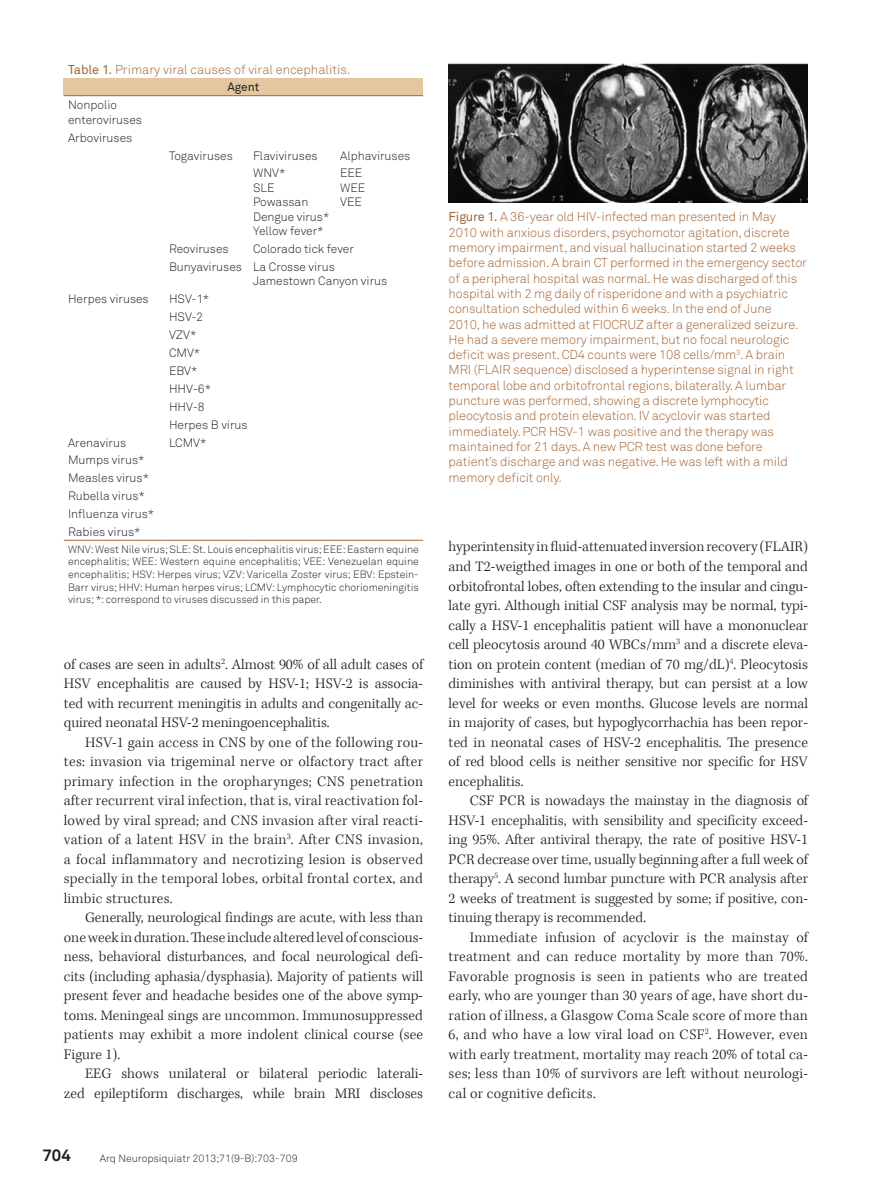
<style>
.page{position:relative;width:893px;height:1191px;background:#fff}
.page>*{position:absolute;margin:0;border:0;box-sizing:border-box;transform-origin:0 0}
.t1{font:700 16.5px "Akkurat Pro";color:#231f20}
.t2{font:300 15px/19.5px "Kepler Std";letter-spacing:.015em;color:#231f20;text-align:justify}
.t3{font:12.75px/15.3px "Akkurat Light Pro";letter-spacing:-.01em;color:#a76433}
.t4{font:12px/17.9px "Akkurat Light Pro";color:#231f20}
.t5{font:12px "Akkurat Pro";color:#231f20}
.t6{font:10.5px/12.6px "Akkurat Light Pro";color:#231f20;text-align:justify}
.s1{font-family:"Akkurat Pro"}
</style>
<div class="page">
<img style="left:449px;top:64px;width:359px;height:139px">
<div style="left:64px;top:78px;width:359px;height:18px;background:#e4c79e"></div>
<hr style="left:64px;top:95px;width:101px;height:1px;background:#a76433">
<hr style="left:165px;top:95px;width:84px;height:1px;background:#a76433">
<hr style="left:249px;top:95px;width:87px;height:1px;background:#a76433">
<hr style="left:336px;top:95px;width:87px;height:1px;background:#a76433">
<hr style="left:64px;top:540px;width:101px;height:1px;background:#a76433">
<hr style="left:165px;top:540px;width:84px;height:1px;background:#a76433">
<hr style="left:249px;top:540px;width:87px;height:1px;background:#a76433">
<hr style="left:336px;top:540px;width:87px;height:1px;background:#a76433">
<p class="t3" style="left:68px;top:62px;width:284px"><span class="s1">Table 1.</span> Primary viral causes of viral encephalitis.</p>
<p class="t5" style="left:227px;top:80px;width:34px">Agent</p>
<p class="t4" style="left:68px;top:98px;width:76px;line-height:14.4px">Nonpolio enteroviruses</p>
<p class="t4" style="left:68px;top:129px;width:66px">Arboviruses</p>
<p class="t4" style="left:169px;top:147px;width:65px">Togaviruses</p>
<p class="t4" style="left:253px;top:147px;width:66px">Flaviviruses</p>
<p class="t4" style="left:340px;top:147px;width:72px">Alphaviruses</p>
<p class="t4" style="left:253px;top:166px;width:78px;line-height:14.4px">WNV*<br>SLE<br>Powassan<br>Dengue virus*<br>Yellow fever*</p>
<p class="t4" style="left:340px;top:166px;width:27px;line-height:14.4px">EEE<br>WEE<br>VEE</p>
<p class="t4" style="left:169px;top:240px;width:61px">Reoviruses</p>
<p class="t4" style="left:169px;top:240px;width:186px;text-indent:84px">Colorado tick fever<br>Bunyaviruses La Crosse virus</p>
<p class="t4" style="left:253px;top:272px;width:136px">Jamestown Canyon virus</p>
<p class="t4" style="left:68px;top:290px;width:82px">Herpes viruses</p>
<p class="t4" style="left:169px;top:290px;width:80px">HSV-1*<br>HSV-2<br>VZV*<br>CMV*<br>EBV*<br>HHV-6*<br>HHV-8<br>Herpes B virus</p>
<p class="t4" style="left:68px;top:433px;width:60px">Arenavirus</p>
<p class="t4" style="left:169px;top:433px;width:39px">LCMV*</p>
<p class="t4" style="left:68px;top:451px;width:88px">Mumps virus*<br>Measles virus*<br>Rubella virus*<br>Influenza virus*<br>Rabies virus*</p>
<p class="t6" style="left:68px;top:543px;width:352px">WNV: West Nile virus; SLE: St. Louis encephalitis virus; EEE: Eastern equine encephalitis; WEE: Western equine encephalitis; VEE: Venezuelan equine encephalitis; HSV: Herpes virus; VZV: Varicella Zoster virus; EBV: Epstein-Barr virus; HHV: Human herpes virus; LCMV: Lymphocytic choriomeningitis virus; *: correspond to viruses discussed in this paper.</p>
<p class="t2" style="left:64px;top:654px;width:361px">of cases are seen in adults<sup>2</sup>. Almost 90% of all adult cases of HSV encephalitis are caused by HSV-1; HSV-2 is associa&shy;ted with recurrent meningitis in adults and congenitally ac&shy;quired neonatal HSV-2 meningoencephalitis.</p>
<p class="t2" style="left:64px;top:732px;width:361px;text-align:left;text-indent:21px">HSV-1 gain access in CNS by one of the following rou-- tes: invasion via trigeminal nerve or olfactory tract after primary infection in the oropharynges; CNS penetration after recurrent viral infection, that is, viral reactivation fol&shy;lowed by viral spread; and CNS invasion after viral reacti&shy;vation of a latent HSV in the brain<sup>3</sup>. After CNS invasion, a focal inflammatory and necrotizing lesion is observed specially in the temporal lobes, orbital frontal cortex, and limbic structures.</p>
<p class="t2" style="left:64px;top:908px;width:361px;text-indent:21px">Generally, neurological findings are acute, with less than one week in duration. These include altered level of conscious&shy;ness, behavioral disturbances, and focal neurological defi&shy;cits (including aphasia/dysphasia). Majority of patients will present fever and headache besides one of the above symp&shy;toms. Meningeal sings are uncommon. Immunosuppressed patients may exhibit a more indolent clinical course (see Figure 1).</p>
<p class="t2" style="left:64px;top:1064px;width:361px;text-align:right">EEG shows unilateral or bilateral periodic laterali&shy;zed epileptiform discharges, while brain MRI discloses</p>
<p class="t1" style="left:43px;top:1145px;width:30px">704</p>
<p class="t6" style="left:100px;top:1151px;width:199px">Arq Neuropsiquiatr 2013;71(9-B):703-709</p>
<p class="t3" style="left:449px;top:209px;width:360px"><span class="s1">Figure 1.</span> A 36-year old HIV-infected man presented in May 2010 with anxious disorders, psychomotor agitation, discrete memory impairment, and visual hallucination started 2 weeks before admission. A brain CT performed in the emergency sector of a peripheral hospital was normal. He was discharged of this hospital with 2 mg daily of risperidone and with a psychiatric consultation scheduled within 6 weeks. In the end of June<br>2010, he was admitted at FIOCRUZ after a generalized seizure.<br>He had a severe memory impairment, but no focal neurologic deficit was present. CD4 counts were 108 cells/mm<sup>3</sup>. A brain MRI (FLAIR sequence) disclosed a hyperintense signal in right temporal lobe and orbitofrontal regions, bilaterally. A lumbar puncture was performed, showing a discrete lymphocytic pleocytosis and protein elevation. IV acyclovir was started immediately. PCR HSV-1 was positive and the therapy was maintained for 21 days. A new PCR test was done before patient’s discharge and was negative. He was left with a mild memory deficit only.</p>
<p class="t2" style="left:449px;top:537px;width:361px">hyperintensity in fluid-attenuated inversion recovery (FLAIR) and T2-weigthed images in one or both of the temporal and orbitofrontal lobes, often extending to the insular and cingu&shy;late gyri. Although initial CSF analysis may be normal, typi&shy;cally a HSV-1 encephalitis patient will have a mononuclear cell pleocytosis around 40 WBCs/mm<sup>3</sup> and a discrete eleva&shy;tion on protein content (median of 70 mg/dL)<sup>4</sup>. Pleocytosis diminishes with antiviral therapy, but can persist at a low level for weeks or even months. Glucose levels are normal in majority of cases, but hypoglycorrhachia has been repor&shy;ted in neonatal cases of HSV-2 encephalitis. The presence of red blood cells is neither sensitive nor specific for HSV encephalitis.</p>
<p class="t2" style="left:449px;top:791px;width:361px;text-indent:21px">CSF PCR is nowadays the mainstay in the diagnosis of HSV-1 encephalitis, with sensibility and specificity exceed&shy;ing 95%. After antiviral therapy, the rate of positive HSV-1<br>PCR decrease over time, usually beginning after a full week of therapy<sup>5</sup>. A second lumbar puncture with PCR analysis after 2 weeks of treatment is suggested by some; if positive, con&shy;tinuing therapy is recommended.</p>
<p class="t2" style="left:449px;top:927px;width:361px;text-indent:21px">Immediate infusion of acyclovir is the mainstay of treatment and can reduce mortality by more than 70%.<br>Favorable prognosis is seen in patients who are treated early, who are younger than 30 years of age, have short du&shy;ration of illness, a Glasgow Coma Scale score of more than 6, and who have a low viral load on CSF<sup>2</sup>. However, even with early treatment, mortality may reach 20% of total ca&shy;ses; less than 10% of survivors are left without neurologi&shy;cal or cognitive deficits.</p>
</div>
